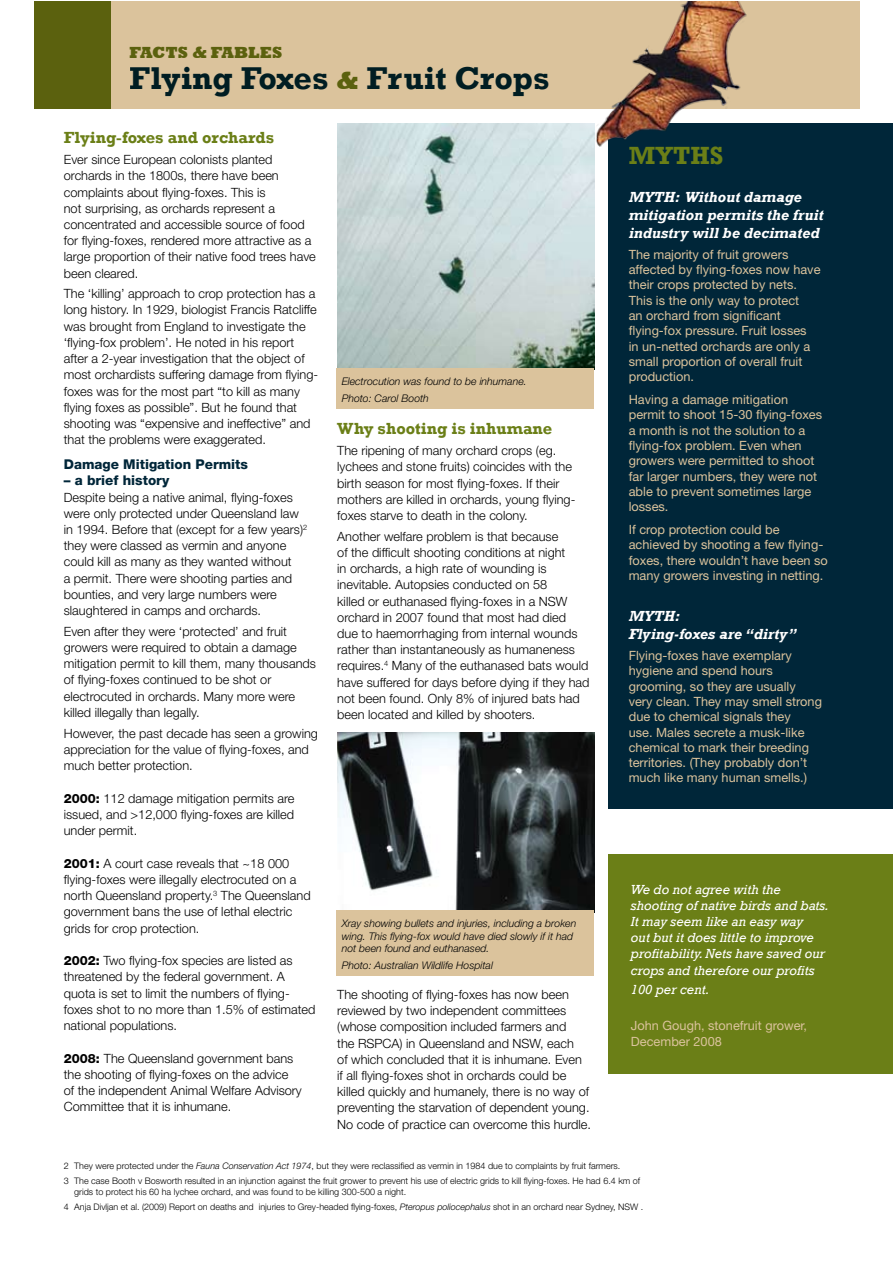
<style>
.page{position:relative;width:893px;height:1263px;background:#fff}
.page>*{position:absolute;margin:0;border:0;box-sizing:border-box;transform-origin:0 0}
.t1{font:700 32.4px "Rockwell";color:#002639}
.t2{font:700 25.5px "Rockwell";color:#6b7f17}
.t3{font:700 16.5px "Rockwell";color:#6b7f17}
.t4{font:800 16.5px "Rockwell";color:#6b7f17}
.t5{font:italic 700 15px/18px "Rockwell";color:#fff}
.t6{font:italic 13.5px/16.2px "Rockwell";color:#fff}
.t7{font:800 13.5px "Helvetica Neue";color:#002639}
.t8{font:300 12.75px/16.2px "Helvetica Neue";color:#000}
.t9{font:12.75px/15.3px "Helvetica Neue";color:#dbc39c}
.t10{font:italic 300 10.5px/12.6px "Helvetica Neue";color:#000}
.t11{font:300 9px/15.3px "Helvetica Neue";color:#000}
.s1{font-weight:800;font-size:25.05px;color:#6b7f17}
.s2{font-weight:800}
.s3{font-style:italic}
</style>
<div class="page">
<div style="left:608px;top:124px;width:284px;height:685px;background:#002639"></div>
<div style="left:34px;top:1px;width:826px;height:107px;background:#dbc39c"></div>
<div style="left:34px;top:1px;width:77px;height:107px;background:#5b610e"></div>
<img style="left:337px;top:733px;width:257px;height:178px">
<div style="left:337px;top:911px;width:257px;height:65px;background:#dbc39c"></div>
<img style="left:337px;top:124px;width:257px;height:245px">
<div style="left:337px;top:369px;width:257px;height:40px;background:#dbc39c"></div>
<div style="left:608px;top:854px;width:284px;height:220px;background:#6b7f17"></div>
<img style="left:572px;top:1px;width:191px;height:148px">
<p class="t4" style="left:129px;top:42px;width:155px">FACTS &amp; FABLES</p>
<h1 class="t1" style="left:130px;top:59px;width:421px">Flying Foxes <span class="s1">&amp;</span> Fruit Crops</h1>
<p class="t3" style="left:64px;top:128px;width:212px">Flying-foxes and orchards</p>
<p class="t8" style="left:64px;top:151px;width:254px">Ever since European colonists planted orchards in the 1800s, there have been complaints about flying-foxes. This is<br>not surprising, as orchards represent a concentrated and accessible source of food for flying-foxes, rendered more attractive as a large proportion of their native food trees have been cleared.</p>
<p class="t8" style="left:64px;top:285px;width:256px">The ‘killing’ approach to crop protection has a long history. In 1929, biologist Francis Ratcliffe was brought from England to investigate the ‘flying-fox problem’. He noted in his report after a 2-year investigation that the object of most orchardists suffering damage from flying&shy;foxes was for the most part “to kill as many flying foxes as possible”. But he found that shooting was “expensive and ineffective” and that the problems were exaggerated.</p>
<p class="t7" style="left:64px;top:456px;width:186px">Damage Mitigation Permits</p>
<p class="t7" style="left:64px;top:473px;width:107px">– a brief history</p>
<p class="t8" style="left:64px;top:489px;width:245px">Despite being a native animal, flying-foxes were only protected under Queensland law in 1994. Before that (except for a few years)<sup>2 </sup>they were classed as vermin and anyone could kill as many as they wanted without<br>a permit. There were shooting parties and bounties, and very large numbers were slaughtered in camps and orchards.</p>
<p class="t8" style="left:64px;top:623px;width:254px">Even after they were ‘protected’ and fruit growers were required to obtain a damage mitigation permit to kill them, many thousands of flying-foxes continued to be shot or electrocuted in orchards. Many more were killed illegally than legally.</p>
<p class="t8" style="left:64px;top:725px;width:256px">However, the past decade has seen a growing appreciation for the value of flying-foxes, and much better protection.</p>
<p class="t8" style="left:64px;top:790px;width:232px;text-align:justify"><span class="s2">2000:</span> 112 damage mitigation permits are issued, and &gt;12,000 flying-foxes are killed under permit.</p>
<p class="t8" style="left:64px;top:855px;width:248px"><span class="s2">2001:</span> A court case reveals that ~18 000 flying-foxes were illegally electrocuted on a north Queensland property.<sup>3</sup> The Queensland government bans the use of lethal electric grids for crop protection.</p>
<p class="t8" style="left:64px;top:952px;width:253px"><span class="s2">2002:</span> Two flying-fox species are listed as threatened by the federal government. A quota is set to limit the numbers of flying&shy;foxes shot to no more than 1.5% of estimated national populations.</p>
<p class="t8" style="left:64px;top:1050px;width:240px"><span class="s2">2008:</span> The Queensland government bans the shooting of flying-foxes on the advice of the independent Animal Welfare Advisory Committee that it is inhumane.</p>
<p class="t10" style="left:342px;top:373px;width:186px;line-height:17.1px">Electrocution was found to be inhumane.<br>Photo: Carol Booth</p>
<p class="t3" style="left:337px;top:419px;width:217px">Why shooting is inhumane</p>
<p class="t8" style="left:337px;top:442px;width:240px">The ripening of many orchard crops (eg. lychees and stone fruits) coincides with the birth season for most flying-foxes. If their mothers are killed in orchards, young flying&shy;foxes starve to death in the colony.</p>
<p class="t8" style="left:337px;top:528px;width:254px">Another welfare problem is that because<br>of the difficult shooting conditions at night<br>in orchards, a high rate of wounding is inevitable. Autopsies conducted on 58<br>killed or euthanased flying-foxes in a NSW orchard in 2007 found that most had died due to haemorrhaging from internal wounds rather than instantaneously as humaneness requires.<sup>4</sup> Many of the euthanased bats would have suffered for days before dying if they had not been found. Only 8% of injured bats had been located and killed by shooters.</p>
<p class="t10" style="left:342px;top:917px;width:236px">Xray showing bullets and injuries, including a broken wing. This flying-fox would have died slowly if it had not been found and euthanased.</p>
<p class="t10" style="left:342px;top:959px;width:153px">Photo: Australian Wildlife Hospital</p>
<p class="t8" style="left:337px;top:986px;width:255px">The shooting of flying-foxes has now been reviewed by two independent committees (whose composition included farmers and<br>the RSPCA) in Queensland and NSW, each<br>of which concluded that it is inhumane. Even<br>if all flying-foxes shot in orchards could be killed quickly and humanely, there is no way of preventing the starvation of dependent young.<br>No code of practice can overcome this hurdle.</p>
<h2 class="t2" style="left:629px;top:140px;width:96px">MYTHS</h2>
<p class="t5" style="left:629px;top:187px;width:196px">MYTH: Without damage mitigation permits the fruit industry will be decimated</p>
<p class="t9" style="left:629px;top:246px;width:193px">The majority of fruit growers affected by flying-foxes now have their crops protected by nets.<br>This is the only way to protect<br>an orchard from significant flying-fox pressure. Fruit losses<br>in un-netted orchards are only a small proportion of overall fruit production.</p>
<p class="t9" style="left:629px;top:392px;width:195px">Having a damage mitigation permit to shoot 15-30 flying-foxes a month is not the solution to a flying-fox problem. Even when growers were permitted to shoot far larger numbers, they were not able to prevent sometimes large losses.</p>
<p class="t9" style="left:629px;top:522px;width:201px">If crop protection could be achieved by shooting a few flying&shy;foxes, there wouldn’t have been so many growers investing in netting.</p>
<p class="t5" style="left:629px;top:606px;width:169px">MYTH:<br>Flying-foxes are “dirty”</p>
<p class="t9" style="left:629px;top:648px;width:195px">Flying-foxes have exemplary hygiene and spend hours grooming, so they are usually very clean. They may smell strong due to chemical signals they<br>use. Males secrete a musk-like chemical to mark their breeding territories. (They probably don’t much like many human smells.)</p>
<p class="t6" style="left:631px;top:881px;width:200px">We do not agree with the shooting of native birds and bats.<br>It may seem like an easy way<br>out but it does little to improve profitability. Nets have saved our crops and therefore our profits</p>
<p class="t6" style="left:631px;top:981px;width:80px">100 per cent.</p>
<p class="t9" style="left:631px;top:1018px;width:178px">John Gough, stonefruit grower,<br>December 2008</p>
<p class="t11" style="left:64px;top:1158px;width:578px">2 They were protected under the <span class="s3">Fauna Conservation Act 1974</span>, but they were reclassified as vermin in 1984 due to complaints by fruit farmers.<br>3 The case Booth v Bosworth resulted in an injunction against the fruit grower to prevent his use of electric grids to kill flying-foxes. He had 6.4 km of</p>
<p class="t11" style="left:64px;top:1184px;width:581px;text-indent:11px">grids to protect his 60 ha lychee orchard, and was found to be killing 300-500 a night.<br>4 Anja Divljan et al. (2009) Report on deaths and injuries to Grey-headed flying-foxes, <span class="s3">Pteropus poliocephalus</span> shot in an orchard near Sydney, NSW .</p>
</div>
